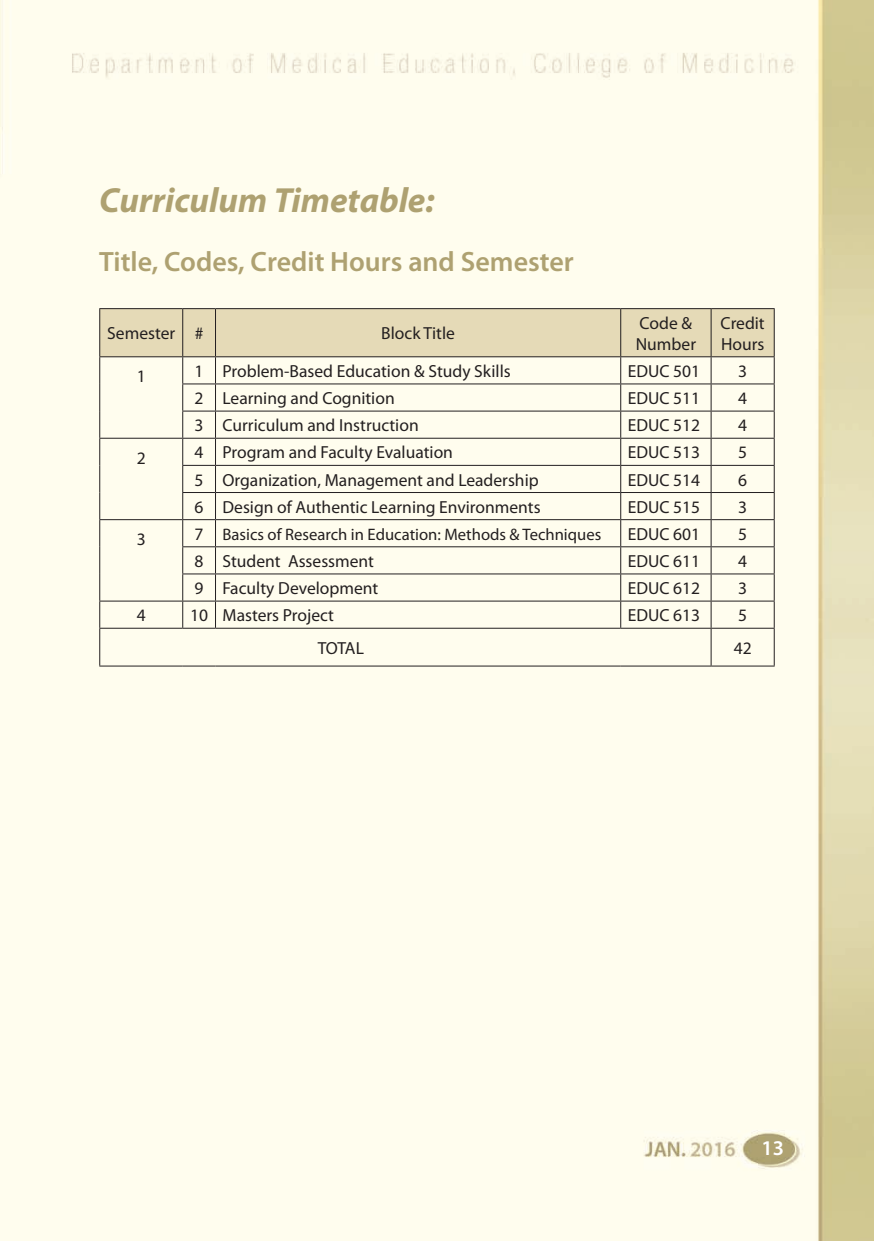
<style>
.page{position:relative;width:874px;height:1241px;background:#fff}
.page>*{position:absolute;margin:0;border:0;box-sizing:border-box;transform-origin:0 0}
.t1{font:italic 700 35px "Myriad Pro";color:#aea171}
.t2{font:600 28px "Myriad Pro";color:#aea171}
.t3{font:600 21px "Myriad Pro";color:#fff}
.t4{font:17.5px/21px "Myriad Pro";color:#231f20}
.t5{font:16.62px "Myriad Pro";color:#231f20}
.s1{font-size:17.5px}
</style>
<div class="page">
<img style="left:1px;top:0;width:872px;height:1240px">
<img style="left:0;top:0;width:1px;height:1240px">
<hr style="left:710px;top:628px;width:1px;height:37px;background:#231f20">
<svg style="left:99px;top:308px;width:675px;height:319px;background:#f2eedd"></svg>
<hr style="left:99px;top:627px;width:84px;height:1px;background:#231f20">
<hr style="left:99px;top:628px;width:1px;height:37px;background:#231f20">
<hr style="left:183px;top:627px;width:32px;height:1px;background:#231f20">
<hr style="left:215px;top:627px;width:405px;height:1px;background:#231f20">
<hr style="left:620px;top:627px;width:90px;height:1px;background:#231f20">
<hr style="left:710px;top:627px;width:64px;height:1px;background:#231f20">
<hr style="left:773px;top:628px;width:1px;height:37px;background:#231f20">
<hr style="left:99px;top:665px;width:84px;height:1px;background:#231f20">
<hr style="left:183px;top:665px;width:32px;height:1px;background:#231f20">
<hr style="left:215px;top:665px;width:405px;height:1px;background:#231f20">
<hr style="left:620px;top:665px;width:90px;height:1px;background:#231f20">
<hr style="left:710px;top:665px;width:64px;height:1px;background:#231f20">
<h1 class="t1" style="left:99px;top:177px;width:336px">Curriculum Timetable:</h1>
<h2 class="t2" style="left:99px;top:244px;width:476px">Title, Codes, Credit Hours and Semester</h2>
<p class="t4" style="left:107px;top:322px;width:98px">Semester #</p>
<p class="t4" style="left:381px;top:322px;width:75px">Block Title</p>
<p class="t4" style="left:635px;top:312px;width:62px">Code &amp;<br>Number</p>
<p class="t4" style="left:720px;top:312px;width:46px">Credit<br>Hours</p>
<p class="t4" style="left:137px;top:365px;width:10px">1</p>
<p class="t4" style="left:194px;top:360px;width:317px">1 Problem-Based Education &amp; Study Skills</p>
<p class="t4" style="left:627px;top:360px;width:74px">EDUC 501</p>
<p class="t4" style="left:737px;top:360px;width:10px">3</p>
<p class="t4" style="left:194px;top:387px;width:201px">2 Learning and Cognition</p>
<p class="t4" style="left:627px;top:387px;width:74px">EDUC 511</p>
<p class="t4" style="left:737px;top:387px;width:10px">4</p>
<p class="t4" style="left:194px;top:414px;width:225px">3 Curriculum and Instruction</p>
<p class="t4" style="left:627px;top:414px;width:74px">EDUC 512</p>
<p class="t4" style="left:737px;top:414px;width:10px">4</p>
<p class="t4" style="left:137px;top:447px;width:10px">2</p>
<p class="t4" style="left:194px;top:441px;width:260px">4 Program and Faculty Evaluation</p>
<p class="t4" style="left:627px;top:441px;width:74px">EDUC 513</p>
<p class="t4" style="left:737px;top:441px;width:10px">5</p>
<p class="t4" style="left:194px;top:469px;width:345px">5 Organization, Management and Leadership</p>
<p class="t4" style="left:627px;top:469px;width:74px">EDUC 514</p>
<p class="t4" style="left:737px;top:469px;width:10px">6</p>
<p class="t4" style="left:194px;top:496px;width:347px">6 Design of Authentic Learning Environments</p>
<p class="t4" style="left:627px;top:496px;width:74px">EDUC 515</p>
<p class="t4" style="left:737px;top:496px;width:10px">3</p>
<p class="t4" style="left:137px;top:528px;width:10px">3</p>
<p class="t5" style="left:194px;top:524px;width:408px"><span class="s1">7</span> Basics of Research in Education: Methods &amp; Techniques</p>
<p class="t4" style="left:627px;top:523px;width:74px">EDUC 601</p>
<p class="t4" style="left:737px;top:523px;width:10px">5</p>
<p class="t4" style="left:194px;top:550px;width:181px">8 Student Assessment</p>
<p class="t4" style="left:627px;top:550px;width:74px">EDUC 611</p>
<p class="t4" style="left:737px;top:550px;width:10px">4</p>
<p class="t4" style="left:194px;top:577px;width:185px">9 Faculty Development</p>
<p class="t4" style="left:627px;top:577px;width:74px">EDUC 612</p>
<p class="t4" style="left:737px;top:577px;width:10px">3</p>
<p class="t4" style="left:137px;top:604px;width:10px">4</p>
<p class="t4" style="left:190px;top:604px;width:145px">10 Masters Project</p>
<p class="t4" style="left:627px;top:604px;width:74px">EDUC 613</p>
<p class="t4" style="left:737px;top:604px;width:10px">5</p>
<p class="t4" style="left:317px;top:637px;width:48px">TOTAL</p>
<p class="t4" style="left:733px;top:637px;width:19px">42</p>
<p class="t3" style="left:761px;top:1134px;width:24px">13</p>
</div>
